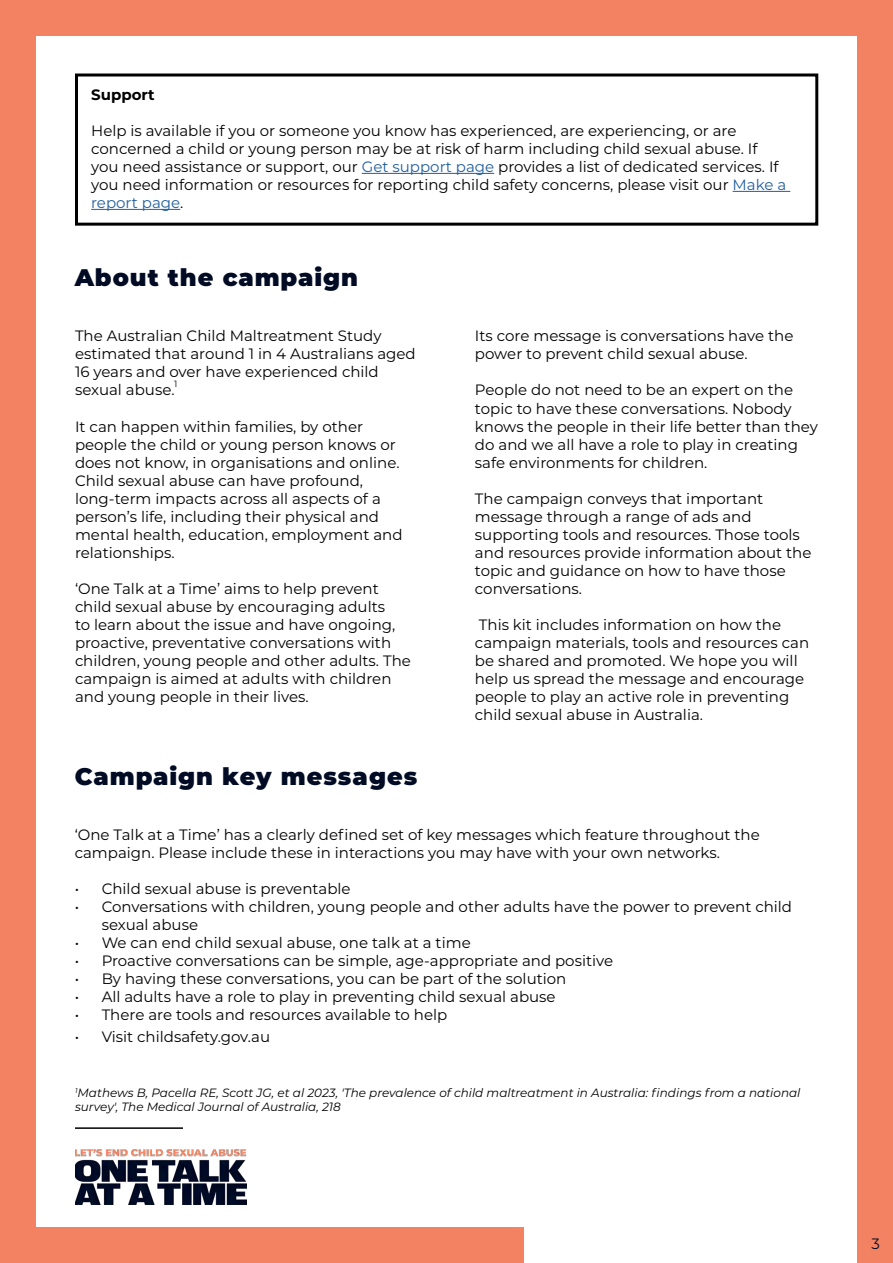
<style>
.page{position:relative;width:893px;height:1263px;background:#fff}
.page>*{position:absolute;margin:0;border:0;box-sizing:border-box;transform-origin:0 0}
.t1{font:900 24px "Montserrat";letter-spacing:.04em;color:#010b24}
.t2{font:15px/18px "Montserrat";color:#000}
.t3{font:700 15px "Montserrat";color:#000}
.t4{font:15px "Montserrat";color:#010b24}
.t5{font:italic 12px/14.4px "Montserrat";color:#000}
.t6{font:9px "Montserrat";color:#000}
.s1{color:#215e9e}
</style>
<div class="page">
<div style="left:0;top:0;width:35px;height:1263px;background:#f38263"></div>
<div style="left:858px;top:0;width:35px;height:1263px;background:#f38263"></div>
<div style="left:0;top:0;width:893px;height:35px;background:#f38263"></div>
<div style="left:0;top:1227px;width:523px;height:36px;background:#f38263"></div>
<hr style="left:75px;top:1127px;width:108px;height:2px;background:#000">
<hr style="left:362px;top:173px;width:132px;height:1px;background:#215e9e">
<hr style="left:733px;top:191px;width:57px;height:1px;background:#215e9e">
<hr style="left:91px;top:209px;width:89px;height:1px;background:#215e9e">
<div style="left:75px;top:74px;width:743px;height:152px;border:3px solid #000"></div>
<img style="left:75px;top:1150px;width:171px;height:55px">
<p class="t3" style="left:91px;top:84px;width:65px">Support</p>
<p class="t2" style="left:91px;top:121px;width:697px">Help is available if you or someone you know has experienced, are experiencing, or are concerned a child or young person may be at risk of harm including child sexual abuse. If you need assistance or support, our <span class="s1">Get support page</span> provides a list of dedicated services. If you need information or resources for reporting child safety concerns, please visit our <span class="s1">Make a report page</span>.</p>
<h1 class="t1" style="left:75px;top:260px;width:285px">About the campaign</h1>
<p class="t2" style="left:75px;top:327px;width:342px">The Australian Child Maltreatment Study estimated that around 1 in 4 Australians aged 16 years and over have experienced child sexual abuse.</p>
<p class="t2" style="left:75px;top:417px;width:329px">It can happen within families, by other people the child or young person knows or does not know, in organisations and online.<br>Child sexual abuse can have profound, long-term impacts across all aspects of a person’s life, including their physical and mental health, education, employment and relationships.</p>
<p class="t2" style="left:75px;top:579px;width:337px">‘One Talk at a Time’ aims to help prevent child sexual abuse by encouraging adults<br>to learn about the issue and have ongoing, proactive, preventative conversations with children, young people and other adults. The campaign is aimed at adults with children and young people in their lives.</p>
<p class="t6" style="left:174px;top:378px;width:5px">1</p>
<p class="t2" style="left:475px;top:327px;width:320px">Its core message is conversations have the power to prevent child sexual abuse.</p>
<p class="t2" style="left:475px;top:381px;width:344px">People do not need to be an expert on the topic to have these conversations. Nobody knows the people in their life better than they do and we all have a role to play in creating safe environments for children.</p>
<p class="t2" style="left:475px;top:489px;width:338px">The campaign conveys that important message through a range of ads and supporting tools and resources. Those tools and resources provide information about the topic and guidance on how to have those conversations.</p>
<p class="t2" style="left:475px;top:615px;width:336px">This kit includes information on how the campaign materials, tools and resources can be shared and promoted. We hope you will help us spread the message and encourage people to play an active role in preventing child sexual abuse in Australia.</p>
<h1 class="t1" style="left:75px;top:758px;width:344px">Campaign key messages</h1>
<p class="t2" style="left:75px;top:825px;width:687px">‘One Talk at a Time’ has a clearly defined set of key messages which feature throughout the campaign. Please include these in interactions you may have with your own networks.</p>
<p class="t2" style="left:75px;top:879px;width:278px">• Child sexual abuse is preventable</p>
<p class="t2" style="left:102px;top:897px;width:692px;text-indent:-27px">• Conversations with children, young people and other adults have the power to prevent child sexual abuse</p>
<p class="t2" style="left:75px;top:933px;width:398px">• We can end child sexual abuse, one talk at a time</p>
<p class="t2" style="left:75px;top:951px;width:540px">• Proactive conversations can be simple, age-appropriate and positive</p>
<p class="t2" style="left:75px;top:969px;width:493px">• By having these conversations, you can be part of the solution</p>
<p class="t2" style="left:75px;top:987px;width:482px">• All adults have a role to play in preventing child sexual abuse</p>
<p class="t2" style="left:75px;top:1005px;width:374px">• There are tools and resources available to help</p>
<p class="t2" style="left:75px;top:1027px;width:197px">• Visit childsafety.gov.au</p>
<p class="t5" style="left:75px;top:1085px;width:727px"><sup>1</sup>Mathews B, Pacella RE, Scott JG, et al 2023, 'The prevalence of child maltreatment in Australia: findings from a national survey', The Medical Journal of Australia, 218</p>
<p class="t4" style="left:871px;top:1233px;width:10px">3</p>
</div>
